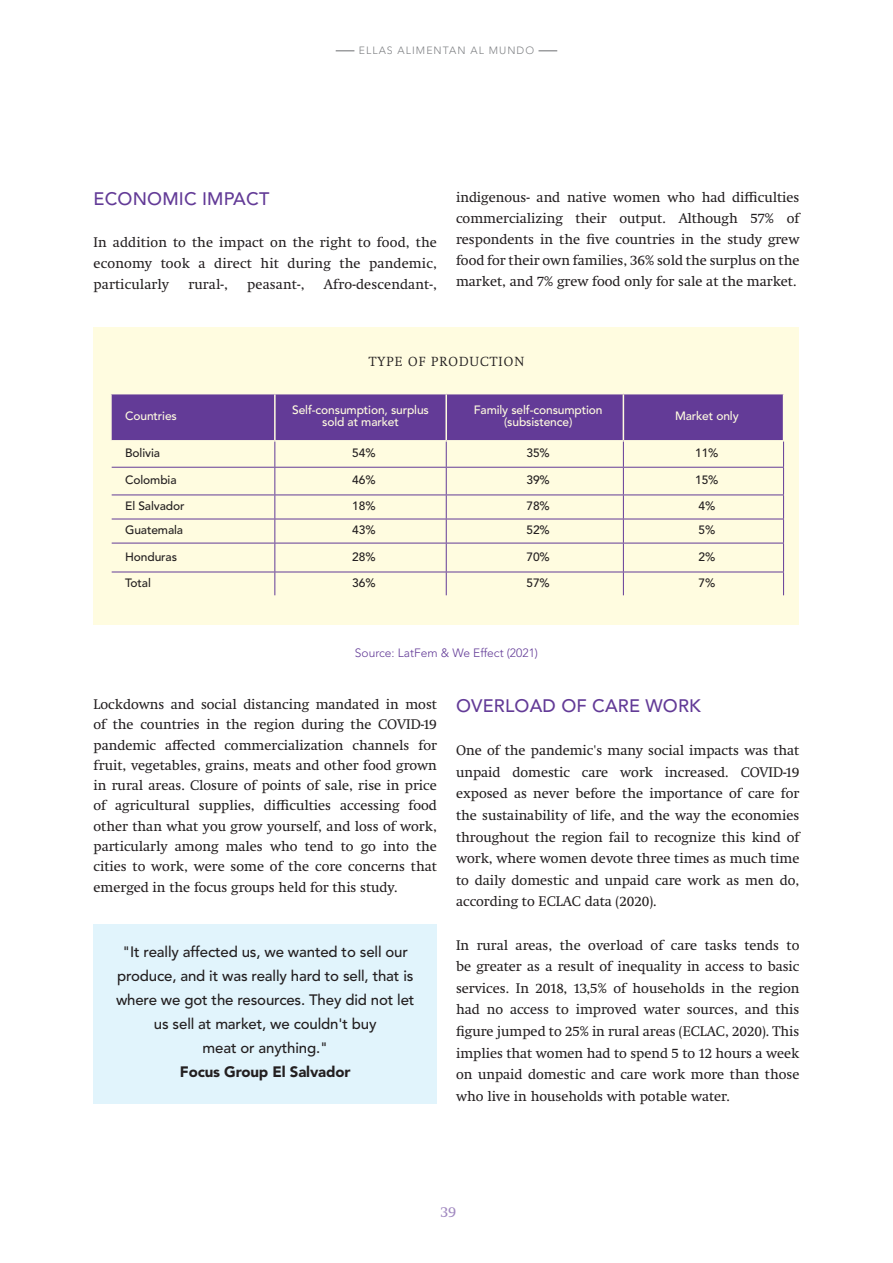
<style>
.page{position:relative;width:893px;height:1263px;background:#fff}
.page>*{position:absolute;margin:0;border:0;box-sizing:border-box;transform-origin:0 0}
.Sub_Subtítulo{font:500 18px "Avenir LT Pro";letter-spacing:.01em;color:#633b97}
.Testimonio{font:500 15px/24px "Avenir LT Pro";letter-spacing:-.01em;color:#231f20;text-align:center}
.Testimonio-2{font:900 15px "Avenir LT Pro";letter-spacing:-.01em;color:#231f20}
.t1{font:15px "Swift Neue LT Pro";color:#633b97}
.Cuerpo{font:14.25px/21.6px "Swift Neue LT Pro";color:#231f20;text-align:justify}
.Títulos_tablas{font:300 13.5px "Swift Neue LT Pro";letter-spacing:.08em;color:#231f20}
.Bröd_Avenir{font:500 12px "Avenir LT Pro";letter-spacing:-.01em;color:#231f20}
.Bröd_Avenir-2{font:500 12px/12px "Avenir LT Pro";letter-spacing:-.01em;color:#fffce0;text-align:center}
.Fuente{font:300 12px "Avenir LT Pro";color:#633b97}
.t2{font:300 10.5px "Avenir LT Pro";letter-spacing:.1em;color:#808285}
</style>
<div class="page">
<div style="left:94px;top:924px;width:343px;height:180px;background:#e1f4fc"></div>
<div style="left:94px;top:327px;width:705px;height:298px;background:#fffce0"></div>
<svg style="left:111px;top:394px;width:673px;height:201px"></svg>
<svg style="left:538px;top:51px;width:19px;height:1px"></svg>
<svg style="left:336px;top:51px;width:18px;height:1px"></svg>
<p class="t2" style="left:359px;top:44px;width:177px">ELLAS ALIMENTAN AL MUNDO</p>
<p class="Sub_Subtítulo" style="left:94px;top:188px;width:177px">ECONOMIC IMPACT</p>
<p class="Cuerpo" style="left:94px;top:232px;width:345px;line-height:21px">In addition to the impact on the right to food, the economy took a direct hit during the pandemic, particularly</p>
<p class="Cuerpo" style="left:188px;top:273px;width:41px">rural-,</p>
<p class="Cuerpo" style="left:247px;top:273px;width:59px">peasant-,</p>
<p class="Cuerpo" style="left:324px;top:273px;width:114px">Afro-descendant-,</p>
<p class="Cuerpo" style="left:456px;top:187px;width:345px;line-height:21px">indigenous- and native women who had difficulties commercializing their output. Although 57% of respondents in the five countries in the study grew food for their own families, 36% sold the surplus on the market, and 7% grew food only for sale at the market.</p>
<p class="Títulos_tablas" style="left:369px;top:353px;width:157px">TYPE OF PRODUCTION</p>
<p class="Bröd_Avenir-2" style="left:125px;top:410px;width:53px">Countries</p>
<p class="Bröd_Avenir-2" style="left:292px;top:404px;width:138px">Self-consumption, surplus sold at market</p>
<p class="Bröd_Avenir-2" style="left:474px;top:404px;width:130px">Family self-consumption (subsistence)</p>
<p class="Bröd_Avenir-2" style="left:675px;top:410px;width:65px">Market only</p>
<p class="Bröd_Avenir" style="left:125px;top:446px;width:36px">Bolivia</p>
<p class="Bröd_Avenir" style="left:352px;top:446px;width:25px">54%</p>
<p class="Bröd_Avenir" style="left:526px;top:446px;width:25px">35%</p>
<p class="Bröd_Avenir" style="left:695px;top:446px;width:25px">11%</p>
<p class="Bröd_Avenir" style="left:125px;top:473px;width:53px">Colombia</p>
<p class="Bröd_Avenir" style="left:352px;top:473px;width:25px">46%</p>
<p class="Bröd_Avenir" style="left:526px;top:473px;width:25px">39%</p>
<p class="Bröd_Avenir" style="left:695px;top:473px;width:25px">15%</p>
<p class="Bröd_Avenir" style="left:125px;top:499px;width:61px">El Salvador</p>
<p class="Bröd_Avenir" style="left:352px;top:499px;width:25px">18%</p>
<p class="Bröd_Avenir" style="left:526px;top:499px;width:25px">78%</p>
<p class="Bröd_Avenir" style="left:698px;top:499px;width:18px">4%</p>
<p class="Bröd_Avenir" style="left:125px;top:523px;width:59px">Guatemala</p>
<p class="Bröd_Avenir" style="left:352px;top:523px;width:25px">43%</p>
<p class="Bröd_Avenir" style="left:526px;top:523px;width:25px">52%</p>
<p class="Bröd_Avenir" style="left:698px;top:523px;width:18px">5%</p>
<p class="Bröd_Avenir" style="left:125px;top:549px;width:53px">Honduras</p>
<p class="Bröd_Avenir" style="left:352px;top:549px;width:25px">28%</p>
<p class="Bröd_Avenir" style="left:526px;top:549px;width:25px">70%</p>
<p class="Bröd_Avenir" style="left:698px;top:549px;width:18px">2%</p>
<p class="Bröd_Avenir" style="left:125px;top:576px;width:27px">Total</p>
<p class="Bröd_Avenir" style="left:352px;top:576px;width:25px">36%</p>
<p class="Bröd_Avenir" style="left:526px;top:576px;width:25px">57%</p>
<p class="Bröd_Avenir" style="left:698px;top:576px;width:18px">7%</p>
<p class="Fuente" style="left:355px;top:646px;width:185px">Source: LatFem &amp; We Effect (2021)</p>
<p class="Cuerpo" style="left:94px;top:694px;width:345px;line-height:20.4px">Lockdowns and social distancing mandated in most of the countries in the region during the COVID-19 pandemic affected commercialization channels for fruit, vegetables, grains, meats and other food grown in rural areas. Closure of points of sale, rise in price of agricultural supplies, difficulties accessing food other than what you grow yourself, and loss of work, particularly among males who tend to go into the cities to work, were some of the core concerns that emerged in the focus groups held for this study.</p>
<p class="Testimonio" style="left:116px;top:940px;width:300px">"It really affected us, we wanted to sell our produce, and it was really hard to sell, that is where we got the resources. They did not let us sell at market, we couldn't buy</p>
<p class="Testimonio" style="left:203px;top:1036px;width:127px">meat or anything."</p>
<p class="Testimonio-2" style="left:180px;top:1062px;width:172px">Focus Group El Salvador</p>
<p class="Sub_Subtítulo" style="left:456px;top:695px;width:246px">OVERLOAD OF CARE WORK</p>
<p class="Cuerpo" style="left:456px;top:739px;width:345px">One of the pandemic's many social impacts was that unpaid domestic care work increased. COVID-19 exposed as never before the importance of care for the sustainability of life, and the way the economies throughout the region fail to recognize this kind of work, where women devote three times as much time to daily domestic and unpaid care work as men do, according to ECLAC data (2020).</p>
<p class="Cuerpo" style="left:456px;top:934px;width:345px">In rural areas, the overload of care tasks tends to be greater as a result of inequality in access to basic services. In 2018, 13,5% of households in the region had no access to improved water sources, and this figure jumped to 25% in rural areas (ECLAC, 2020). This implies that women had to spend 5 to 12 hours a week on unpaid domestic and care work more than those who live in households with potable water.</p>
<p class="t1" style="left:441px;top:1203px;width:17px">39</p>
</div>
